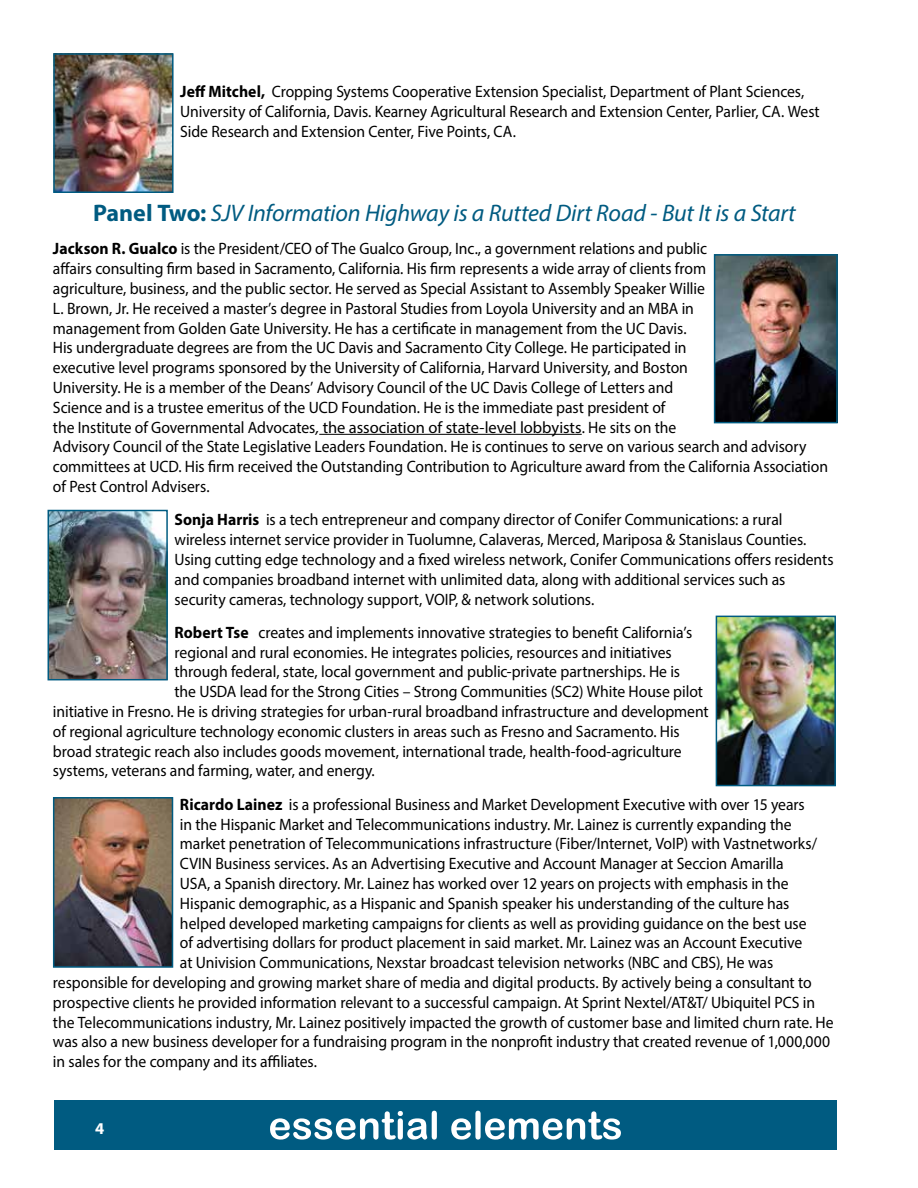
<style>
.page{position:relative;width:918px;height:1188px;background:#fff}
.page>*{position:absolute;margin:0;border:0;box-sizing:border-box;transform-origin:0 0}
.t1{font:italic 24px "Myriad Pro";letter-spacing:-.01em;color:#005b81}
.t2{font:16.5px/19.8px "Myriad Pro";letter-spacing:-.005em;color:#000;scale:.95 1}
.t3{font:700 16.5px "Myriad Pro";color:#fff}
.s1{font-weight:700}
.s2{font-weight:700;font-style:normal}
.s3{font-style:italic}
</style>
<div class="page">
<div style="left:54px;top:1101px;width:783px;height:49px;background:#005b81"></div>
<svg style="left:270px;top:1111px;width:167px;height:29px"></svg>
<svg style="left:451px;top:1111px;width:170px;height:29px"></svg>
<hr style="left:319px;top:434px;width:263px;height:1px;background:#000">
<img style="left:56px;top:56px;width:115px;height:134px">
<div style="left:53px;top:53px;width:121px;height:140px;border:2px solid #005b81"></div>
<img style="left:717px;top:257px;width:118px;height:163px">
<div style="left:714px;top:254px;width:124px;height:169px;border:2px solid #005b81"></div>
<img style="left:51px;top:513px;width:114px;height:164px">
<div style="left:48px;top:510px;width:120px;height:170px;border:2px solid #005b81"></div>
<img style="left:719px;top:619px;width:114px;height:164px">
<div style="left:716px;top:616px;width:120px;height:170px;border:2px solid #005b81"></div>
<img style="left:56px;top:800px;width:114px;height:165px">
<div style="left:53px;top:797px;width:120px;height:171px;border:2px solid #005b81"></div>
<p class="t2" style="left:180px;top:81px;width:675px"><span class="s1">Jeff Mitchel,</span> Cropping Systems Cooperative Extension Specialist, Department of Plant Sciences,<br>University of California, Davis. Kearney Agricultural Research and Extension Center, Parlier, CA. West<br>Side Research and Extension Center, Five Points, CA.</p>
<h1 class="t1" style="left:93px;top:198px;width:704px"><span class="s2">Panel Two:</span> SJV Information Highway is a Rutted Dirt Road - But It is a Start</h1>
<p class="t2" style="left:53px;top:239px;width:817px"><span class="s1">Jackson R. Gualco</span> is the President/CEO of The Gualco Group, Inc., a government relations and public<br>affairs consulting firm based in Sacramento, California. His firm represents a wide array of clients from<br>agriculture, business, and the public sector. He served as Special Assistant to Assembly Speaker Willie<br>L. Brown, Jr. He received a master’s degree in Pastoral Studies from Loyola University and an MBA in<br>management from Golden Gate University. He has a certificate in management from the UC Davis.<br>His undergraduate degrees are from the UC Davis and Sacramento City College. He participated in<br>executive level programs sponsored by the University of California, Harvard University, and Boston<br>University. He is a member of the Deans’ Advisory Council of the UC Davis College of Letters and<br>Science and is a trustee emeritus of the UCD Foundation. He is the immediate past president of<br>the Institute of Governmental Advocates<span class="s3">,</span> the association of state-level lobbyists. He sits on the<br>Advisory Council of the State Legislative Leaders Foundation. He is continues to serve on various search and advisory committees at UCD. His firm received the Outstanding Contribution to Agriculture award from the California Association of Pest Control Advisers.</p>
<p class="t2" style="left:175px;top:510px;width:695px"><span class="s1">Sonja Harris</span> is a tech entrepreneur and company director of Conifer Communications: a rural wireless internet service provider in Tuolumne, Calaveras, Merced, Mariposa &amp; Stanislaus Counties.<br>Using cutting edge technology and a fixed wireless network, Conifer Communications offers residents and companies broadband internet with unlimited data, along with additional services such as security cameras, technology support, VOIP, &amp; network solutions.</p>
<p class="t2" style="left:175px;top:622px;width:546px"><span class="s1">Robert Tse</span> creates and implements innovative strategies to benefit California’s</p>
<p class="t2" style="left:175px;top:642px;width:525px">regional and rural economies. He integrates policies, resources and initiatives</p>
<p class="t2" style="left:175px;top:662px;width:534px">through federal, state, local government and public-private partnerships. He is</p>
<p class="t2" style="left:175px;top:682px;width:558px">the USDA lead for the Strong Cities – Strong Communities (SC2) White House pilot</p>
<p class="t2" style="left:53px;top:701px;width:692px">initiative in Fresno. He is driving strategies for urban-rural broadband infrastructure and development</p>
<p class="t2" style="left:53px;top:721px;width:661px">of regional agriculture technology economic clusters in areas such as Fresno and Sacramento. His</p>
<p class="t2" style="left:53px;top:741px;width:663px">broad strategic reach also includes goods movement, international trade, health-food-agriculture</p>
<p class="t2" style="left:53px;top:761px;width:340px">systems, veterans and farming, water, and energy.</p>
<p class="t2" style="left:180px;top:794px;width:659px"><span class="s1">Ricardo Lainez</span> is a professional Business and Market Development Executive with over 15 years</p>
<p class="t2" style="left:180px;top:814px;width:645px">in the Hispanic Market and Telecommunications industry. Mr. Lainez is currently expanding the</p>
<p class="t2" style="left:180px;top:834px;width:672px">market penetration of Telecommunications infrastructure (Fiber/Internet, VoIP) with Vastnetworks/</p>
<p class="t2" style="left:180px;top:853px;width:637px">CVIN Business services. As an Advertising Executive and Account Manager at Seccion Amarilla</p>
<p class="t2" style="left:180px;top:873px;width:642px">USA, a Spanish directory. Mr. Lainez has worked over 12 years on projects with emphasis in the</p>
<p class="t2" style="left:180px;top:893px;width:643px">Hispanic demographic, as a Hispanic and Spanish speaker his understanding of the culture has</p>
<p class="t2" style="left:180px;top:913px;width:661px">helped developed marketing campaigns for clients as well as providing guidance on the best use</p>
<p class="t2" style="left:180px;top:933px;width:656px">of advertising dollars for product placement in said market. Mr. Lainez was an Account Executive</p>
<p class="t2" style="left:180px;top:952px;width:626px">at Univision Communications, Nexstar broadcast television networks (NBC and CBS), He was</p>
<p class="t2" style="left:53px;top:972px;width:800px">responsible for developing and growing market share of media and digital products. By actively being a consultant to</p>
<p class="t2" style="left:53px;top:992px;width:804px">prospective clients he provided information relevant to a successful campaign. At Sprint Nextel/AT&amp;T/ Ubiquitel PCS in</p>
<p class="t2" style="left:53px;top:1012px;width:823px">the Telecommunications industry, Mr. Lainez positively impacted the growth of customer base and limited churn rate. He</p>
<p class="t2" style="left:53px;top:1032px;width:820px">was also a new business developer for a fundraising program in the nonprofit industry that created revenue of 1,000,000</p>
<p class="t2" style="left:53px;top:1051px;width:280px">in sales for the company and its affiliates.</p>
<p class="t3" style="left:95px;top:1118px;width:11px">4</p>
</div>
